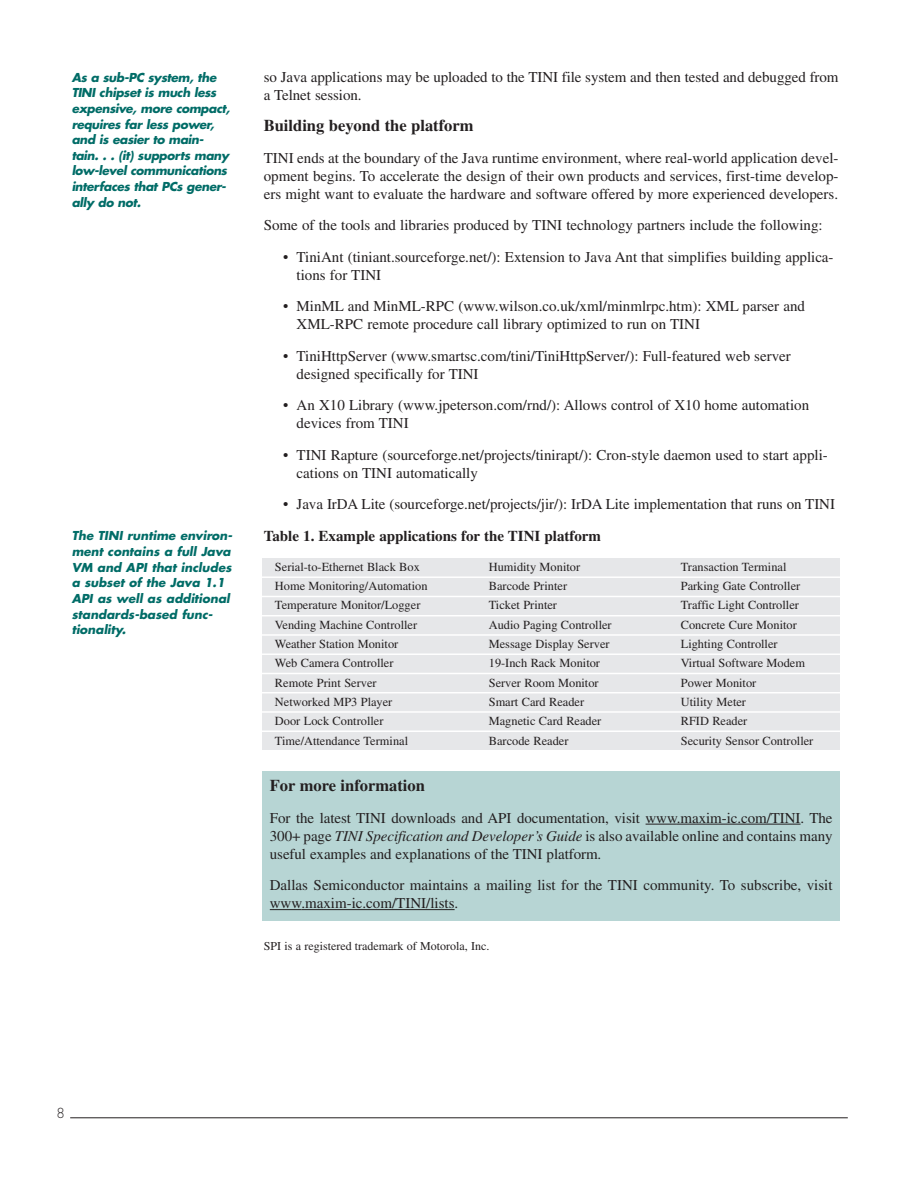
<style>
.page{position:relative;width:918px;height:1188px;background:#fff}
.page>*{position:absolute;margin:0;border:0;box-sizing:border-box;transform-origin:0 0}
.t1{font:700 16.5px "Times";color:#231f20}
.t2{font:15px/18px "Times";color:#231f20}
.t3{font:700 15px "Times";color:#231f20}
.t4{font:300 13.5px "Futura";color:#231f20}
.t5{font:12.3px "Times";color:#231f20}
.t6{font:italic 700 12px/15.6px "Futura";letter-spacing:-.03em;color:#006c67}
.t7{font:italic 700 12px/15.6px "Futura";color:#006c67}
.t8{font:12px "Times";color:#231f20}
.s1{font-style:italic}
</style>
<div class="page">
<hr style="left:70px;top:1117px;width:778px;height:1px;background:#231f20">
<div style="left:262px;top:558px;width:578px;height:192px;background:#e6e7e9"></div>
<hr style="left:261px;top:576px;width:587px;height:2px;background:#fff">
<hr style="left:261px;top:596px;width:587px;height:1px;background:#fff">
<hr style="left:261px;top:615px;width:587px;height:1px;background:#fff">
<hr style="left:261px;top:653px;width:587px;height:2px;background:#fff">
<hr style="left:261px;top:692px;width:587px;height:1px;background:#fff">
<hr style="left:261px;top:634px;width:587px;height:2px;background:#fff">
<hr style="left:261px;top:673px;width:587px;height:1px;background:#fff">
<hr style="left:261px;top:711px;width:587px;height:2px;background:#fff">
<hr style="left:261px;top:730px;width:587px;height:2px;background:#fff">
<div style="left:262px;top:771px;width:578px;height:149px;background:#b7d5d4"></div>
<hr style="left:646px;top:824px;width:31px;height:1px;background:#231f20">
<hr style="left:677px;top:824px;width:124px;height:1px;background:#231f20">
<hr style="left:270px;top:909px;width:31px;height:1px;background:#231f20">
<hr style="left:301px;top:909px;width:154px;height:1px;background:#231f20">
<p class="t6" style="left:72px;top:70px;width:160px">As a sub-PC system, the<br>TINI chipset is much less expensive, more compact, requires far less power, and is easier to main&shy;tain. . . (it) supports many low-level communications interfaces that PCs gener&shy;ally do not.</p>
<p class="t7" style="left:72px;top:529px;width:161px">The TINI runtime environ&shy;ment contains a full Java<br>VM and API that includes a subset of the Java 1.1<br>API as well as additional standards-based func&shy;tionality.</p>
<p class="t2" style="left:264px;top:69px;width:576px">so Java applications may be uploaded to the TINI file system and then tested and debugged from a Telnet session.</p>
<p class="t1" style="left:264px;top:120px;width:211px">Building beyond the platform</p>
<p class="t2" style="left:264px;top:150px;width:576px;text-align:justify">TINI ends at the boundary of the Java runtime environment, where real-world application devel&shy;opment begins. To accelerate the design of their own products and services, first-time develop&shy;ers might want to evaluate the hardware and software offered by more experienced developers.</p>
<p class="t2" style="left:264px;top:218px;width:560px">Some of the tools and libraries produced by TINI technology partners include the following:</p>
<p class="t2" style="left:297px;top:249px;width:539px;text-indent:-13px">• TiniAnt (tiniant.sourceforge.net/): Extension to Java Ant that simplifies building applica&shy;tions for TINI</p>
<p class="t2" style="left:297px;top:299px;width:510px;text-indent:-13px">• MinML and MinML-RPC (www.wilson.co.uk/xml/minmlrpc.htm): XML parser and<br>XML-RPC remote procedure call library optimized to run on TINI</p>
<p class="t2" style="left:297px;top:348px;width:496px;text-indent:-13px">• TiniHttpServer (www.smartsc.com/tini/TiniHttpServer/): Full-featured web server designed specifically for TINI</p>
<p class="t2" style="left:297px;top:398px;width:514px;text-indent:-13px">• An X10 Library (www.jpeterson.com/rnd/): Allows control of X10 home automation devices from TINI</p>
<p class="t2" style="left:297px;top:447px;width:533px;text-indent:-13px">• TINI Rapture (sourceforge.net/projects/tinirapt/): Cron-style daemon used to start appli&shy;cations on TINI automatically</p>
<p class="t2" style="left:283px;top:497px;width:553px">• Java IrDA Lite (sourceforge.net/projects/jir/): IrDA Lite implementation that runs on TINI</p>
<p class="t3" style="left:264px;top:530px;width:339px">Table 1. Example applications for the TINI platform</p>
<p class="t5" style="left:275px;top:562px;width:146px">Serial-to-Ethernet Black Box</p>
<p class="t5" style="left:489px;top:562px;width:93px">Humidity Monitor</p>
<p class="t5" style="left:681px;top:562px;width:107px">Transaction Terminal</p>
<p class="t5" style="left:275px;top:581px;width:154px">Home Monitoring/Automation</p>
<p class="t5" style="left:489px;top:581px;width:80px">Barcode Printer</p>
<p class="t5" style="left:681px;top:581px;width:121px">Parking Gate Controller</p>
<p class="t5" style="left:275px;top:601px;width:147px">Temperature Monitor/Logger</p>
<p class="t5" style="left:489px;top:601px;width:70px">Ticket Printer</p>
<p class="t5" style="left:681px;top:601px;width:120px">Traffic Light Controller</p>
<p class="t5" style="left:275px;top:620px;width:144px">Vending Machine Controller</p>
<p class="t5" style="left:489px;top:620px;width:124px">Audio Paging Controller</p>
<p class="t5" style="left:681px;top:620px;width:118px">Concrete Cure Monitor</p>
<p class="t5" style="left:275px;top:639px;width:125px">Weather Station Monitor</p>
<p class="t5" style="left:489px;top:639px;width:122px">Message Display Server</p>
<p class="t5" style="left:681px;top:639px;width:98px">Lighting Controller</p>
<p class="t5" style="left:275px;top:659px;width:120px">Web Camera Controller</p>
<p class="t5" style="left:489px;top:659px;width:113px">19-Inch Rack Monitor</p>
<p class="t5" style="left:681px;top:659px;width:126px">Virtual Software Modem</p>
<p class="t5" style="left:275px;top:678px;width:103px">Remote Print Server</p>
<p class="t5" style="left:489px;top:678px;width:111px">Server Room Monitor</p>
<p class="t5" style="left:681px;top:678px;width:77px">Power Monitor</p>
<p class="t5" style="left:275px;top:697px;width:119px">Networked MP3 Player</p>
<p class="t5" style="left:489px;top:697px;width:97px">Smart Card Reader</p>
<p class="t5" style="left:681px;top:697px;width:67px">Utility Meter</p>
<p class="t5" style="left:275px;top:717px;width:110px">Door Lock Controller</p>
<p class="t5" style="left:489px;top:717px;width:114px">Magnetic Card Reader</p>
<p class="t5" style="left:681px;top:717px;width:68px">RFID Reader</p>
<p class="t5" style="left:275px;top:736px;width:135px">Time/Attendance Terminal</p>
<p class="t5" style="left:489px;top:736px;width:81px">Barcode Reader</p>
<p class="t5" style="left:681px;top:736px;width:134px">Security Sensor Controller</p>
<p class="t1" style="left:270px;top:780px;width:157px">For more information</p>
<p class="t2" style="left:270px;top:810px;width:564px;text-align:justify">For the latest TINI downloads and API documentation, visit www.maxim-ic.com/TINI. The 300+ page <span class="s1">TINI Specification and Developer’s Guide</span> is also available online and contains many useful examples and explanations of the TINI platform.</p>
<p class="t2" style="left:270px;top:878px;width:564px">Dallas Semiconductor maintains a mailing list for the TINI community. To subscribe, visit www.maxim-ic.com/TINI/lists.</p>
<p class="t8" style="left:264px;top:942px;width:227px">SPI is a registered trademark of Motorola, Inc.</p>
<p class="t4" style="left:56px;top:1107px;width:10px">8</p>
</div>
